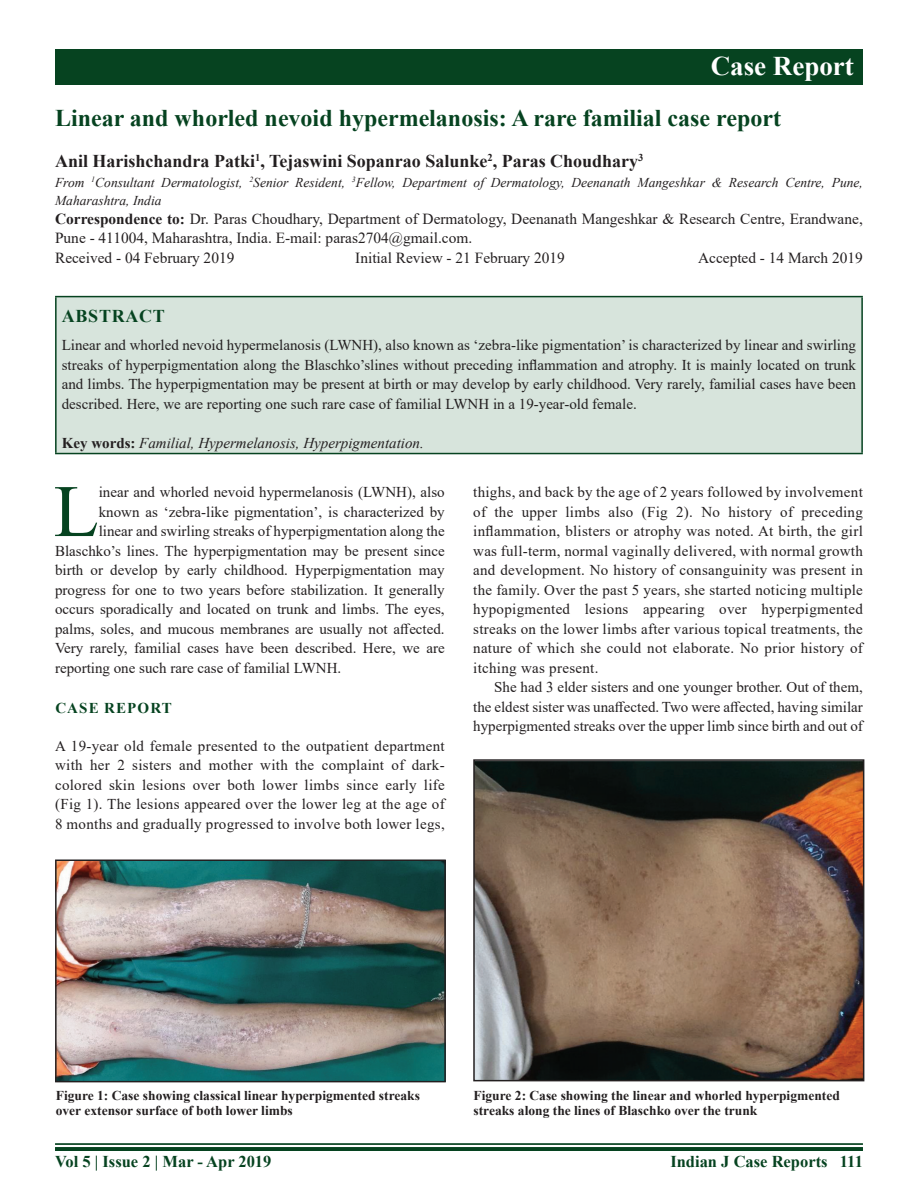
<style>
.page{position:relative;width:918px;height:1188px;background:#fff}
.page>*{position:absolute;margin:0;border:0;box-sizing:border-box;transform-origin:0 0}
.text-drop{font:73.95px "Times New Roman";color:#064320}
.t1{font:700 27px "Times New Roman";color:#fff}
.Article-title{font:700 24px "Times New Roman";color:#064320}
.Authors{font:700 18px "Times New Roman";color:#231f20}
.Abstract-Head{font:700 18px "Times New Roman";letter-spacing:.04em;color:#064320}
.t2{font:700 16.5px "Times New Roman";color:#064320}
.Correspondence{font:15.3px/18.5px "Times New Roman";color:#231f20}
.dates{font:15.3px "Times New Roman";color:#231f20}
.text-first{font:15px/19.5px "Times New Roman";letter-spacing:.02em;color:#231f20;text-align:justify}
.text-drop-2{font:15px "Times New Roman";color:#231f20}
.Abstract-Text{font:15px/19.5px "Times New Roman";color:#231f20;text-align:justify}
.text{font:15px/19.5px "Times New Roman";color:#231f20;text-align:justify}
.Key_words{font:italic 15px "Times New Roman";color:#231f20}
.Heading1{font:700 15px "Times New Roman";letter-spacing:.075em;color:#064320}
.figure-caption{font:700 13.5px/15px "Times New Roman";color:#231f20}
.AuthorAffiliatio{font:italic 13.5px/18px "Times New Roman";color:#231f20}
.s1{font-weight:700}
.s2{font-weight:700;font-style:normal}
</style>
<div class="page">
<div style="left:55px;top:50px;width:808px;height:35px;background:#064320"></div>
<hr style="left:55px;top:1147px;width:808px;height:4px;background:#064320">
<hr style="left:55px;top:1143px;width:808px;height:2px;background:#064320">
<div style="left:56px;top:297px;width:806px;height:157px;background:#d7e4dc"></div>
<hr style="left:55px;top:297px;width:2px;height:156px;background:#064320">
<hr style="left:55px;top:296px;width:808px;height:1px;background:#064320">
<hr style="left:861px;top:297px;width:2px;height:156px;background:#064320">
<hr style="left:55px;top:453px;width:808px;height:1px;background:#064320">
<img style="left:58px;top:863px;width:385px;height:216px">
<div style="left:55px;top:860px;width:391px;height:222px;border:2px solid #231f20"></div>
<img style="left:476px;top:762px;width:385px;height:316px">
<div style="left:473px;top:759px;width:391px;height:322px;border:2px solid #231f20"></div>
<h2 class="t1" style="left:711px;top:46px;width:145px">Case Report</h2>
<p class="Article-title" style="left:55px;top:100px;width:727px">Linear and whorled nevoid hypermelanosis: A rare familial case report</p>
<p class="Authors" style="left:55px;top:148px;width:590px">Anil Harishchandra Patki<sup>1</sup>, Tejaswini Sopanrao Salunke<sup>2</sup>, Paras Choudhary<sup>3</sup></p>
<p class="AuthorAffiliatio" style="left:55px;top:173px;width:809px">From <sup>1</sup>Consultant Dermatologist, <sup>2</sup>Senior Resident, <sup>3</sup>Fellow, Department of Dermatology, Deenanath Mangeshkar &amp; Research Centre, Pune,<br>Maharashtra, India</p>
<p class="Correspondence" style="left:55px;top:209px;width:809px"><span class="s1">Correspondence to:</span> Dr. Paras Choudhary, Department of Dermatology, Deenanath Mangeshkar &amp; Research Centre, Erandwane,<br>Pune - 411004, Maharashtra, India. E-mail: paras2704@gmail.com.</p>
<p class="dates" style="left:55px;top:247px;width:181px">Received - 04 February 2019</p>
<p class="dates" style="left:355px;top:247px;width:211px">Initial Review - 21 February 2019</p>
<p class="dates" style="left:698px;top:247px;width:166px">Accepted - 14 March 2019</p>
<p class="Abstract-Head" style="left:62px;top:303px;width:105px">ABSTRACT</p>
<p class="Abstract-Text" style="left:62px;top:335px;width:796px">Linear and whorled nevoid hypermelanosis (LWNH), also known as ‘zebra-like pigmentation’ is characterized by linear and swirling streaks of hyperpigmentation along the Blaschko’slines without preceding inflammation and atrophy. It is mainly located on trunk and limbs. The hyperpigmentation may be present at birth or may develop by early childhood. Very rarely, familial cases have been described. Here, we are reporting one such rare case of familial LWNH in a 19-year-old female.</p>
<p class="Key_words" style="left:62px;top:432px;width:364px"><span class="s2">Key words:</span> Familial, Hypermelanosis, Hyperpigmentation.</p>
<p class="text-drop" style="left:54px;top:459px;width:47px">L</p>
<p class="text-drop-2" style="left:99px;top:481px;width:347px">inear and whorled nevoid hypermelanosis (LWNH), also</p>
<p class="text-first" style="left:473px;top:482px;width:391px">thighs, and back by the age of 2 years followed by involvement of the upper limbs also (Fig 2). No history of preceding inflammation, blisters or atrophy was noted. At birth, the girl was full-term, normal vaginally delivered, with normal growth and development. No history of consanguinity was present in the family. Over the past 5 years, she started noticing multiple hypopigmented lesions appearing over hyperpigmented streaks on the lower limbs after various topical treatments, the nature of which she could not elaborate. No prior history of itching was present.</p>
<p class="text" style="left:473px;top:677px;width:391px;text-indent:21px">She had 3 elder sisters and one younger brother. Out of them, the eldest sister was unaffected. Two were affected, having similar hyperpigmented streaks over the upper limb since birth and out of</p>
<p class="text-drop-2" style="left:99px;top:501px;width:347px">known as ‘zebra-like pigmentation’, is characterized by</p>
<p class="text-drop-2" style="left:99px;top:520px;width:348px">linear and swirling streaks of hyperpigmentation along the</p>
<p class="text-drop-2" style="left:55px;top:540px;width:391px">Blaschko’s lines. The hyperpigmentation may be present since</p>
<p class="text-drop-2" style="left:55px;top:559px;width:391px">birth or develop by early childhood. Hyperpigmentation may</p>
<p class="text-drop-2" style="left:55px;top:579px;width:391px">progress for one to two years before stabilization. It generally</p>
<p class="text-drop-2" style="left:55px;top:598px;width:391px">occurs sporadically and located on trunk and limbs. The eyes,</p>
<p class="text-drop-2" style="left:55px;top:618px;width:391px">palms, soles, and mucous membranes are usually not affected.</p>
<p class="text-drop-2" style="left:55px;top:637px;width:391px">Very rarely, familial cases have been described. Here, we are</p>
<p class="text-drop-2" style="left:55px;top:657px;width:288px">reporting one such rare case of familial LWNH.</p>
<p class="Heading1" style="left:55px;top:697px;width:118px">CASE REPORT</p>
<p class="text-first" style="left:55px;top:735px;width:391px">A 19-year old female presented to the outpatient department with her 2 sisters and mother with the complaint of dark&shy;colored skin lesions over both lower limbs since early life (Fig 1). The lesions appeared over the lower leg at the age of 8 months and gradually progressed to involve both lower legs,</p>
<p class="figure-caption" style="left:56px;top:1087px;width:366px">Figure 1: Case showing classical linear hyperpigmented streaks over extensor surface of both lower limbs</p>
<p class="figure-caption" style="left:474px;top:1087px;width:368px">Figure 2: Case showing the linear and whorled hyperpigmented streaks along the lines of Blaschko over the trunk</p>
<p class="t2" style="left:55px;top:1150px;width:218px">Vol 5 | Issue 2 | Mar - Apr 2019</p>
<p class="t2" style="left:670px;top:1150px;width:194px">Indian J Case Reports 111</p>
</div>
